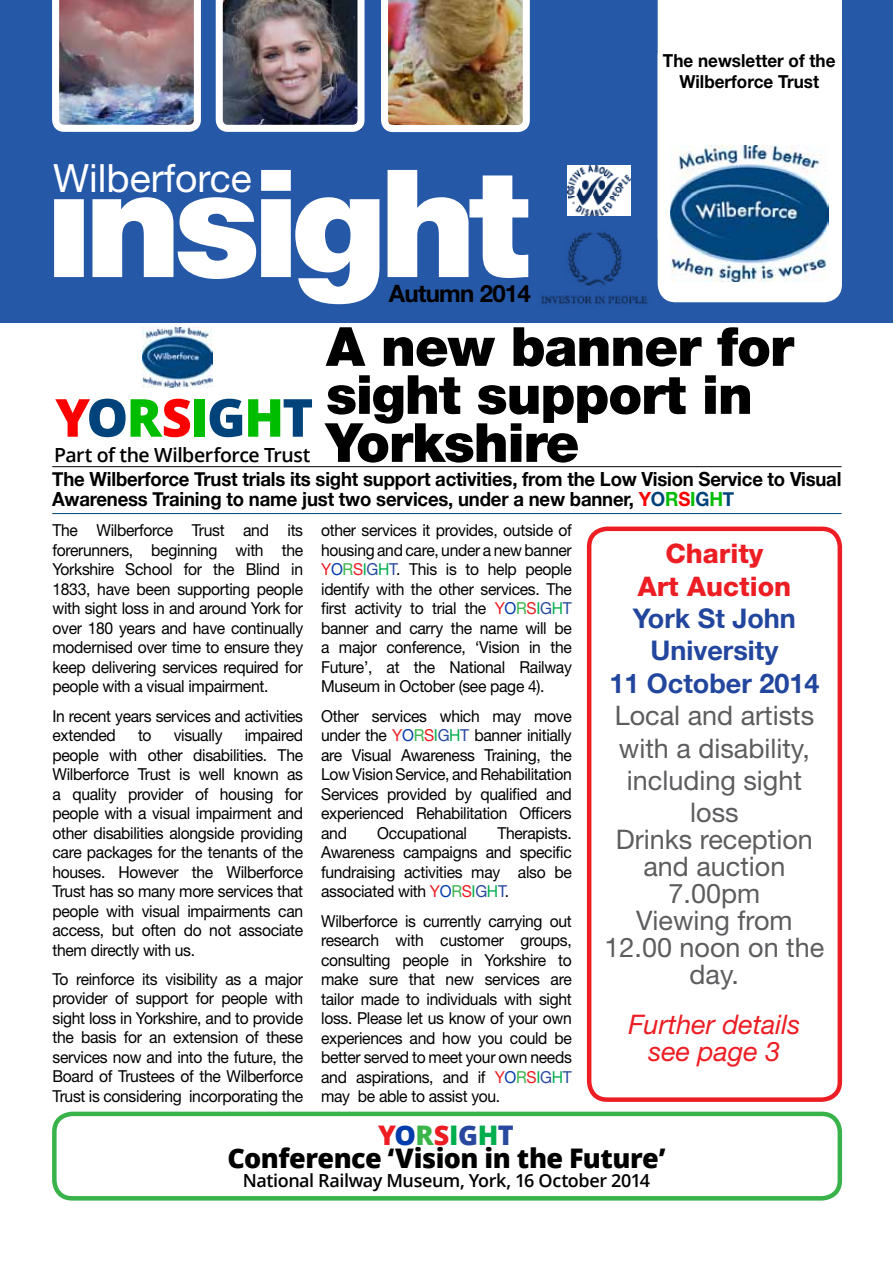
<style>
.page{position:relative;width:893px;height:1263px;background:#fff}
.page>*{position:absolute;margin:0;border:0;box-sizing:border-box;transform-origin:0 0}
.t1{font:900 150px "Helvetica Neue LT Std";letter-spacing:-.05em;color:#fff}
.t2{font:900 54px/48px "Helvetica Neue LT Std";letter-spacing:-.02em;color:#000}
.t3{font:800 52.5px "Open Sans";letter-spacing:-.035em;color:#00437a}
.t4{font:39px "Helvetica Neue LT Std";color:#fff}
.t5{font:27px/27px "Helvetica Neue LT Std";color:#5d5d60;text-align:center}
.t6{font:800 27px/22.5px "Open Sans";letter-spacing:-.02em;color:#000;text-align:center}
.t7{font:700 27px/32.4px "Helvetica Neue";color:#22469d;text-align:center}
.t8{font:italic 27px/27px "Helvetica Neue LT Std";color:#ed1d24;text-align:center}
.t9{font:800 27px/32.4px "Helvetica Neue LT Std";color:#ed1d24;text-align:center}
.t10{font:700 24px "Helvetica Neue LT Std";letter-spacing:-.03em;color:#000}
.t11{font:700 19.5px/19.5px "Helvetica Neue";letter-spacing:-.01em;color:#000;scale:.95 1}
.t12{font:600 19.5px "Open Sans";letter-spacing:-.025em;color:#000}
.t13{font:600 18px "Open Sans";letter-spacing:-.025em;color:#000}
.t14{font:700 18px/21.6px "Helvetica Neue LT Std";color:#000;text-align:center;scale:.95 1}
.t15{font:16.5px/19.5px "Helvetica Neue LT Std";letter-spacing:-.02em;color:#000;text-align:justify;scale:.95 1}
.s1{color:#fc0000}
.s2{color:#00bd00}
.s3{color:#00437a}
.s4{color:#ed1d24}
.s5{color:#003cac}
.s6{color:#39b54a}
.s7{color:#00ae4d}
.s8{color:#27489e}
</style>
<div class="page">
<div style="left:0;top:0;width:893px;height:322px;background:#2658a8"></div>
<img style="left:540px;top:205px;width:118px;height:100px">
<div style="left:52px;top:1112px;width:790px;height:88px;border:4px solid #38b249;border-radius:18px"></div>
<div style="left:658px;top:0;width:184px;height:302px;background:#fff"></div>
<div style="left:587px;top:527px;width:255px;height:575px;border:4px solid #ed1d24;border-radius:18px"></div>
<img style="left:567px;top:166px;width:63px;height:50px">
<img style="left:671px;top:146px;width:158px;height:135px">
<hr style="left:52px;top:466px;width:789px;height:1px;background:#000">
<hr style="left:52px;top:513px;width:789px;height:1px;background:#00437a">
<img style="left:142px;top:328px;width:70px;height:60px">
<img style="left:52px;top:0;width:149px;height:132px">
<img style="left:381px;top:0;width:149px;height:132px">
<img style="left:216px;top:0;width:149px;height:132px">
<h3 class="t4" style="left:53px;top:154px;width:200px">Wilberforce</h3>
<h1 class="t1" style="left:45px;top:134px;width:486px">insight</h1>
<h3 class="t10" style="left:389px;top:279px;width:144px">Autumn 2014</h3>
<p class="t14" style="left:663px;top:49px;width:183px">The newsletter of the<br>Wilberforce Trust</p>
<h3 class="t3" style="left:55px;top:378px;width:260px"><span class="s1">Y</span>O<span class="s2">R</span><span class="s1">S</span><span class="s2">I</span>G<span class="s2">H</span>T</h3>
<p class="t12" style="left:54px;top:442px;width:258px">Part of the Wilberforce Trust</p>
<h2 class="t2" style="left:326px;top:322px;width:469px">A new banner for sight support in<br>Yorkshire</h2>
<p class="t11" style="left:52px;top:469px;width:832px">The Wilberforce Trust trials its sight support activities, from the Low Vision Service to Visual<br>Awareness Training to name just two services, under a new banner, <span class="s1">Y</span><span class="s3">O</span><span class="s2">R</span><span class="s1">S</span><span class="s2">I</span><span class="s3">G</span><span class="s2">H</span><span class="s3">T</span></p>
<p class="t15" style="left:52px;top:520px;width:265px">The Wilberforce Trust and its forerunners, beginning with the Yorkshire School for the Blind in 1833, have been supporting people with sight loss in and around York for over 180 years and have continually modernised over time to ensure they keep delivering services required for people with a visual impairment.</p>
<p class="t15" style="left:52px;top:706px;width:265px">In recent years services and activities extended</p>
<p class="t15" style="left:321px;top:520px;width:265px">other services it provides, outside of housing and care, under a new banner <span class="s4">Y</span><span class="s5">O</span><span class="s6">R</span><span class="s4">S</span><span class="s7">I</span><span class="s8">G</span><span class="s7">H</span><span class="s8">T</span>. This is to help people identify with the other services. The first activity to trial the <span class="s4">Y</span><span class="s5">O</span><span class="s6">R</span><span class="s4">S</span><span class="s7">I</span><span class="s8">G</span><span class="s7">H</span><span class="s8">T </span>banner and carry the name will be a major conference, ‘Vision in the Future’, at the National Railway Museum in October (see page 4).</p>
<p class="t15" style="left:321px;top:706px;width:265px">Other services which may move under the <span class="s4">Y</span><span class="s5">O</span><span class="s6">R</span><span class="s4">S</span><span class="s7">I</span><span class="s8">G</span><span class="s7">H</span><span class="s8">T</span> banner initially are Visual Awareness Training, the Low Vision Service, and Rehabilitation Services provided by qualified and experienced Rehabilitation Officers and</p>
<h3 class="t9" style="left:638px;top:537px;width:155px">Charity<br>Art Auction</h3>
<h3 class="t7" style="left:609px;top:601px;width:212px">York St John<br>University<br>11 October 2014</h3>
<h3 class="t5" style="left:615px;top:699px;width:201px;line-height:32.4px">Local and artists with a disability, including sight loss</h3>
<h3 class="t5" style="left:605px;top:826px;width:221px">Drinks reception and auction<br>7.00pm<br>Viewing from<br>12.00 noon on the day.</h3>
<h3 class="t8" style="left:628px;top:1010px;width:174px">Further details see page 3</h3>
<p class="t15" style="left:52px;top:725px;width:265px;text-indent:192px">impaired people with other disabilities. The Wilberforce Trust is well known as a quality provider of housing for people with a visual impairment and other disabilities alongside providing care packages for the tenants of the houses. However the Wilberforce Trust has so many more services that people with visual impairments can access, but often do not associate them directly with us.</p>
<p class="t15" style="left:52px;top:969px;width:265px">To reinforce its visibility as a major provider of support for people with sight loss in Yorkshire, and to provide the basis for an extension of these services now and into the future, the Board of Trustees of the Wilberforce Trust is considering incorporating the</p>
<p class="t15" style="left:138px;top:725px;width:16px">to</p>
<p class="t15" style="left:174px;top:725px;width:53px">visually</p>
<p class="t15" style="left:377px;top:823px;width:96px">Occupational</p>
<p class="t15" style="left:321px;top:823px;width:265px;text-indent:176px">Therapists.<br>Awareness campaigns and specific fundraising activities may also be associated with <span class="s4">Y</span><span class="s5">O</span><span class="s6">R</span><span class="s4">S</span><span class="s7">I</span><span class="s8">G</span><span class="s7">H</span><span class="s8">T</span>.</p>
<p class="t15" style="left:321px;top:911px;width:265px">Wilberforce is currently carrying out research with customer groups, consulting people in Yorkshire to make sure that new services are tailor made to individuals with sight loss. Please let us know of your own experiences and how you could be better served to meet your own needs and aspirations, and if <span class="s4">Y</span><span class="s5">O</span><span class="s6">R</span><span class="s4">S</span><span class="s7">I</span><span class="s8">G</span><span class="s7">H</span><span class="s8">T </span>may be able to assist you.</p>
<h3 class="t6" style="left:228px;top:1123px;width:439px"><span class="s4">Y</span><span class="s5">O</span><span class="s6">R</span><span class="s4">S</span><span class="s7">I</span><span class="s8">G</span><span class="s7">H</span><span class="s8">T<br></span>Conference ‘Vision in the Future’</h3>
<p class="t13" style="left:243px;top:1168px;width:409px">National Railway Museum, York, 16 October 2014</p>
</div>
